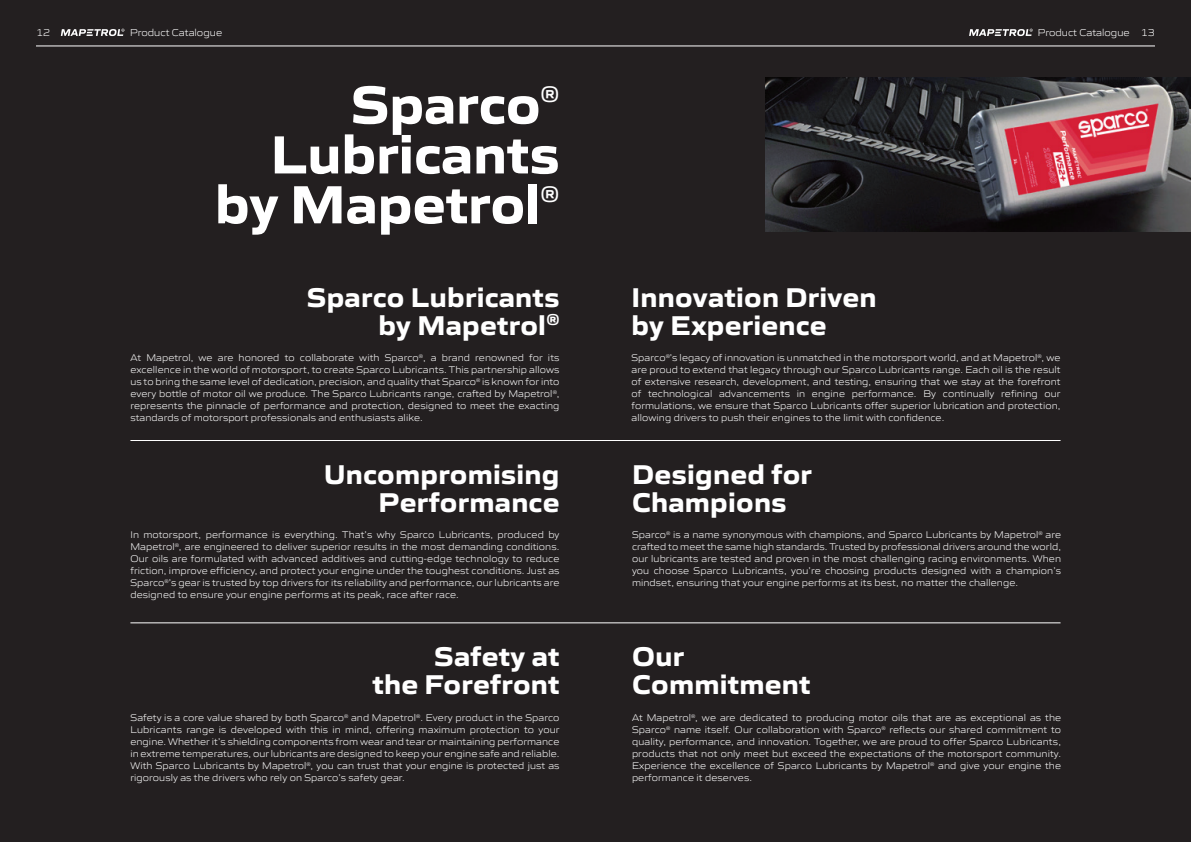
<style>
.page{position:relative;width:1191px;height:842px;background:#231f20}
.page>*{position:absolute;margin:0;border:0;box-sizing:border-box;transform-origin:0 0}
.t1{font:700 55.3px/49.9px "Gomme Sans";color:#fff}
.t2{font:700 28px/28px "Gomme Sans";letter-spacing:.01em;color:#fff;text-align:right}
.t3{font:23.3px "Gomme Sans";color:#fff}
.t4{font:300 10.3px "Gomme Sans";color:#fff}
.t5{font:300 10px/12px "Gomme Sans";letter-spacing:.01em;color:#fff;text-align:justify}
</style>
<div class="page">
<hr style="left:130px;top:440px;width:930px;height:1px;background:#fff">
<hr style="left:130px;top:622px;width:930px;height:1px;background:#fff">
<hr style="left:36px;top:46px;width:1119px;height:1px;background:#fff">
<svg style="left:61px;top:29px;width:63px;height:7px"></svg>
<svg style="left:969px;top:29px;width:63px;height:7px"></svg>
<img style="left:765px;top:78px;width:426px;height:153px">
<p class="t4" style="left:36px;top:25px;width:16px">12</p>
<p class="t4" style="left:130px;top:25px;width:94px">Product Catalogue</p>
<p class="t4" style="left:1037px;top:25px;width:119px">Product Catalogue 13</p>
<h1 class="t1" style="left:351px;top:74px;width:191px">Sparco</h1>
<h3 class="t3" style="left:540px;top:77px;width:20px">®</h3>
<h1 class="t1" style="left:215px;top:124px;width:346px;text-indent:56px">Lubricants by Mapetrol</h1>
<h3 class="t3" style="left:540px;top:176px;width:20px">®</h3>
<h2 class="t2" style="left:307px;top:280px;width:254px">Sparco Lubricants by Mapetrol<sup>®</sup></h2>
<p class="t5" style="left:130px;top:351px;width:430px">At Mapetrol, we are honored to collaborate with Sparco<sup>®</sup>, a brand renowned for its excellence in the world of motorsport, to create Sparco Lubricants. This partnership allows us to bring the same level of dedication, precision, and quality that Sparco<sup>®</sup> is known for into every bottle of motor oil we produce. The Sparco Lubricants range, crafted by Mapetrol<sup>®</sup>, represents the pinnacle of performance and protection, designed to meet the exacting standards of motorsport professionals and enthusiasts alike.</p>
<h2 class="t2" style="left:324px;top:457px;width:237px">Uncompromising<br>Performance</h2>
<p class="t5" style="left:130px;top:528px;width:430px">In motorsport, performance is everything. That’s why Sparco Lubricants, produced by Mapetrol<sup>®</sup>, are engineered to deliver superior results in the most demanding conditions.<br>Our oils are formulated with advanced additives and cutting-edge technology to reduce friction, improve efficiency, and protect your engine under the toughest conditions. Just as Sparco<sup>®</sup>’s gear is trusted by top drivers for its reliability and performance, our lubricants are designed to ensure your engine performs at its peak, race after race.</p>
<h2 class="t2" style="left:372px;top:640px;width:188px">Safety at<br>the Forefront</h2>
<p class="t5" style="left:130px;top:710px;width:430px">Safety is a core value shared by both Sparco<sup>®</sup> and Mapetrol<sup>®</sup>. Every product in the Sparco Lubricants range is developed with this in mind, offering maximum protection to your engine. Whether it’s shielding components from wear and tear or maintaining performance in extreme temperatures, our lubricants are designed to keep your engine safe and reliable.<br>With Sparco Lubricants by Mapetrol<sup>®</sup>, you can trust that your engine is protected just as rigorously as the drivers who rely on Sparco’s safety gear.</p>
<h2 class="t2" style="left:631px;top:280px;width:247px;text-align:left">Innovation Driven by Experience</h2>
<p class="t5" style="left:631px;top:351px;width:430px">Sparco<sup>®</sup>’s legacy of innovation is unmatched in the motorsport world, and at Mapetrol<sup>®</sup>, we are proud to extend that legacy through our Sparco Lubricants range. Each oil is the result of extensive research, development, and testing, ensuring that we stay at the forefront of technological advancements in engine performance. By continually refining our formulations, we ensure that Sparco Lubricants offer superior lubrication and protection, allowing drivers to push their engines to the limit with confidence.</p>
<h2 class="t2" style="left:632px;top:457px;width:181px;text-align:left">Designed for<br>Champions</h2>
<p class="t5" style="left:632px;top:528px;width:430px">Sparco<sup>®</sup> is a name synonymous with champions, and Sparco Lubricants by Mapetrol<sup>®</sup> are crafted to meet the same high standards. Trusted by professional drivers around the world, our lubricants are tested and proven in the most challenging racing environments. When you choose Sparco Lubricants, you’re choosing products designed with a champion’s mindset, ensuring that your engine performs at its best, no matter the challenge.</p>
<h2 class="t2" style="left:632px;top:640px;width:180px;text-align:left">Our<br>Commitment</h2>
<p class="t5" style="left:632px;top:710px;width:430px">At Mapetrol<sup>®</sup>, we are dedicated to producing motor oils that are as exceptional as the Sparco<sup>®</sup> name itself. Our collaboration with Sparco<sup>®</sup> reflects our shared commitment to quality, performance, and innovation. Together, we are proud to offer Sparco Lubricants, products that not only meet but exceed the expectations of the motorsport community.<br>Experience the excellence of Sparco Lubricants by Mapetrol<sup>®</sup> and give your engine the performance it deserves.</p>
</div>
